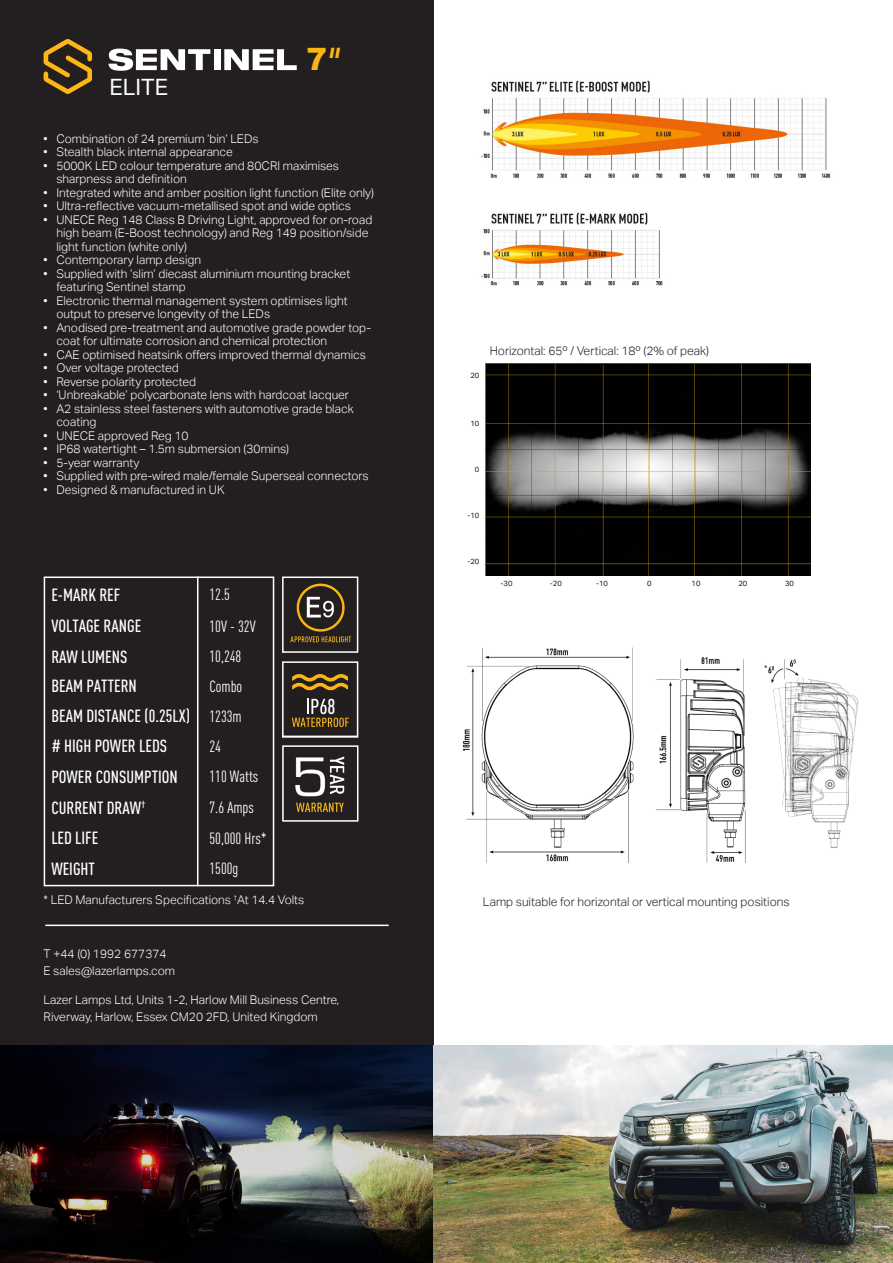
<style>
.page{position:relative;width:893px;height:1263px;background:#fff}
.page>*{position:absolute;margin:0;border:0;box-sizing:border-box;transform-origin:0 0}
.t1{font:22.5px "Aktiv Grotesk";color:#fff}
.t2{font:500 condensed 21.3px "DINOT";color:#fff}
.t3{font:500 condensed 17.4px "DINOT";color:#fff}
.t4{font:condensed 16.05px "DINOT";color:#fff}
.t5{font:italic 900 14.25px "Arial";color:#fdb514}
.Body_Text_Normal{font:300 12px/13.5px "Aktiv Grotesk";color:#fff}
.t6{font:300 12px "Aktiv Grotesk";color:#231f20}
.t7{font:7.5px "Aktiv Grotesk";color:#231f20}
.s1{font-style:normal;font-size:30.75px}
</style>
<div class="page">
<img style="left:462px;top:647px;width:397px;height:216px">
<div style="left:0;top:0;width:434px;height:1072px;background:#231f20"></div>
<img style="left:481px;top:80px;width:350px;height:206px">
<svg style="left:198px;top:579px;width:1px;height:304px"></svg>
<hr style="left:45px;top:609px;width:159px;height:2px;background:#231f20">
<hr style="left:45px;top:640px;width:159px;height:1px;background:#231f20">
<hr style="left:45px;top:699px;width:159px;height:2px;background:#231f20">
<hr style="left:45px;top:670px;width:159px;height:2px;background:#231f20">
<hr style="left:45px;top:730px;width:159px;height:1px;background:#231f20">
<hr style="left:45px;top:760px;width:159px;height:2px;background:#231f20">
<hr style="left:45px;top:822px;width:159px;height:1px;background:#231f20">
<hr style="left:45px;top:791px;width:159px;height:1px;background:#231f20">
<hr style="left:45px;top:852px;width:159px;height:1px;background:#231f20">
<div style="left:282px;top:576px;width:76px;height:77px;border:2px solid #fff"></div>
<div style="left:44px;top:576px;width:230px;height:310px;border:2px solid #fff"></div>
<hr style="left:197px;top:576px;width:1px;height:310px;background:#fff">
<hr style="left:45px;top:924px;width:344px;height:2px;background:#fff">
<svg style="left:204px;top:578px;width:154px;height:305px"></svg>
<div style="left:282px;top:661px;width:76px;height:77px;border:2px solid #fff"></div>
<svg style="left:108px;top:49px;width:102px;height:22px"></svg>
<div style="left:214px;top:49px;width:7px;height:21px;background:#fff"></div>
<svg style="left:224px;top:49px;width:73px;height:21px"></svg>
<svg style="left:44px;top:39px;width:48px;height:55px"></svg>
<img style="left:0;top:1045px;width:434px;height:218px">
<img style="left:434px;top:1045px;width:459px;height:218px">
<img style="left:486px;top:363px;width:324px;height:212px">
<svg style="left:761px;top:769px;width:7px;height:4px"></svg>
<p class="t1" style="left:110px;top:74px;width:60px">ELITE</p>
<p class="t5" style="left:306px;top:42px;width:38px"><span class="s1">7</span> II</p>
<p class="Body_Text_Normal" style="left:44px;top:132px;width:217px">• Combination of 24 premium ‘bin’ LEDs</p>
<p class="Body_Text_Normal" style="left:44px;top:145px;width:191px">• Stealth black internal appearance</p>
<p class="Body_Text_Normal" style="left:56px;top:159px;width:284px;text-indent:-13px">• 5000K LED colour temperature and 80CRI maximises sharpness and definition</p>
<p class="Body_Text_Normal" style="left:44px;top:186px;width:332px">• Integrated white and amber position light function (Elite only)</p>
<p class="Body_Text_Normal" style="left:44px;top:199px;width:309px">• Ultra-reflective vacuum-metallised spot and wide optics</p>
<p class="Body_Text_Normal" style="left:56px;top:213px;width:317px;text-indent:-13px">• UNECE Reg 148 Class B Driving Light, approved for on-road high beam (E-Boost technology) and Reg 149 position/side light function (white only)</p>
<p class="Body_Text_Normal" style="left:44px;top:253px;width:159px">• Contemporary lamp design</p>
<p class="Body_Text_Normal" style="left:56px;top:267px;width:295px;text-indent:-13px">• Supplied with ‘slim’ diecast aluminium mounting bracket featuring Sentinel stamp</p>
<p class="Body_Text_Normal" style="left:56px;top:294px;width:293px;text-indent:-13px">• Electronic thermal management system optimises light output to preserve longevity of the LEDs</p>
<p class="Body_Text_Normal" style="left:56px;top:321px;width:316px;text-indent:-13px">• Anodised pre-treatment and automotive grade powder top&shy;coat for ultimate corrosion and chemical protection</p>
<p class="Body_Text_Normal" style="left:44px;top:348px;width:324px">• CAE optimised heatsink offers improved thermal dynamics</p>
<p class="Body_Text_Normal" style="left:44px;top:361px;width:137px">• Over voltage protected</p>
<p class="Body_Text_Normal" style="left:44px;top:375px;width:154px">• Reverse polarity protected</p>
<p class="Body_Text_Normal" style="left:44px;top:388px;width:307px">• ‘Unbreakable’ polycarbonate lens with hardcoat lacquer</p>
<p class="Body_Text_Normal" style="left:56px;top:402px;width:299px;text-indent:-13px">• A2 stainless steel fasteners with automotive grade black coating</p>
<p class="Body_Text_Normal" style="left:44px;top:429px;width:147px">• UNECE approved Reg 10</p>
<p class="Body_Text_Normal" style="left:44px;top:442px;width:247px">• IP68 watertight – 1.5m submersion (30mins)</p>
<p class="Body_Text_Normal" style="left:44px;top:456px;width:97px">• 5-year warranty</p>
<p class="Body_Text_Normal" style="left:44px;top:469px;width:327px">• Supplied with pre-wired male/female Superseal connectors</p>
<p class="Body_Text_Normal" style="left:44px;top:483px;width:183px">• Designed &amp; manufactured in UK</p>
<p class="t3" style="left:51px;top:584px;width:71px">E-MARK REF</p>
<p class="t4" style="left:209px;top:585px;width:22px">12.5</p>
<p class="t3" style="left:51px;top:616px;width:91px">VOLTAGE RANGE</p>
<p class="t4" style="left:209px;top:617px;width:48px">10V - 32V</p>
<p class="t3" style="left:51px;top:646px;width:78px">RAW LUMENS</p>
<p class="t4" style="left:209px;top:647px;width:33px">10,248</p>
<p class="t3" style="left:51px;top:676px;width:87px">BEAM PATTERN</p>
<p class="t4" style="left:209px;top:677px;width:34px">Combo</p>
<p class="t3" style="left:51px;top:705px;width:140px">BEAM DISTANCE (0.25LX)</p>
<p class="t4" style="left:209px;top:706px;width:34px">1233m</p>
<p class="t3" style="left:51px;top:736px;width:117px"># HIGH POWER LEDS</p>
<p class="t4" style="left:209px;top:737px;width:13px">24</p>
<p class="t3" style="left:51px;top:766px;width:128px">POWER CONSUMPTION</p>
<p class="t4" style="left:209px;top:767px;width:50px">110 Watts</p>
<p class="t3" style="left:51px;top:797px;width:96px">CURRENT DRAW<sup>†</sup></p>
<p class="t4" style="left:209px;top:798px;width:46px">7.6 Amps</p>
<p class="t3" style="left:51px;top:828px;width:49px">LED LIFE</p>
<p class="t4" style="left:209px;top:829px;width:59px">50,000 Hrs*</p>
<p class="t3" style="left:51px;top:858px;width:45px">WEIGHT</p>
<p class="t4" style="left:209px;top:859px;width:31px">1500g</p>
<p class="Body_Text_Normal" style="left:44px;top:893px;width:262px">* LED Manufacturers Specifications <sup>†</sup>At 14.4 Volts</p>
<p class="t2" style="left:327px;top:694px;width:9px">8</p>
<p class="Body_Text_Normal" style="left:44px;top:947px;width:125px">T +44 (0) 1992 677374</p>
<p class="Body_Text_Normal" style="left:44px;top:964px;width:133px">E sales@lazerlamps.com</p>
<p class="Body_Text_Normal" style="left:44px;top:992px;width:297px;line-height:16.5px">Lazer Lamps Ltd, Units 1-2, Harlow Mill Business Centre,<br>Riverway, Harlow, Essex CM20 2FD, United Kingdom</p>
<p class="t7" style="left:470px;top:371px;width:10px">20</p>
<p class="t6" style="left:490px;top:344px;width:221px">Horizontal: 65º / Vertical: 18º (2% of peak)</p>
<p class="t7" style="left:470px;top:419px;width:10px">10</p>
<p class="t7" style="left:475px;top:465px;width:6px">0</p>
<p class="t7" style="left:468px;top:511px;width:13px">-10</p>
<p class="t7" style="left:468px;top:557px;width:13px">-20</p>
<p class="t7" style="left:501px;top:579px;width:13px">-30</p>
<p class="t7" style="left:550px;top:579px;width:13px">-20</p>
<p class="t7" style="left:785px;top:579px;width:10px">30</p>
<p class="t7" style="left:596px;top:579px;width:13px">-10</p>
<p class="t7" style="left:647px;top:579px;width:6px">0</p>
<p class="t7" style="left:692px;top:579px;width:10px">10</p>
<p class="t7" style="left:738px;top:579px;width:10px">20</p>
<p class="t6" style="left:483px;top:895px;width:308px">Lamp suitable for horizontal or vertical mounting positions</p>
</div>
